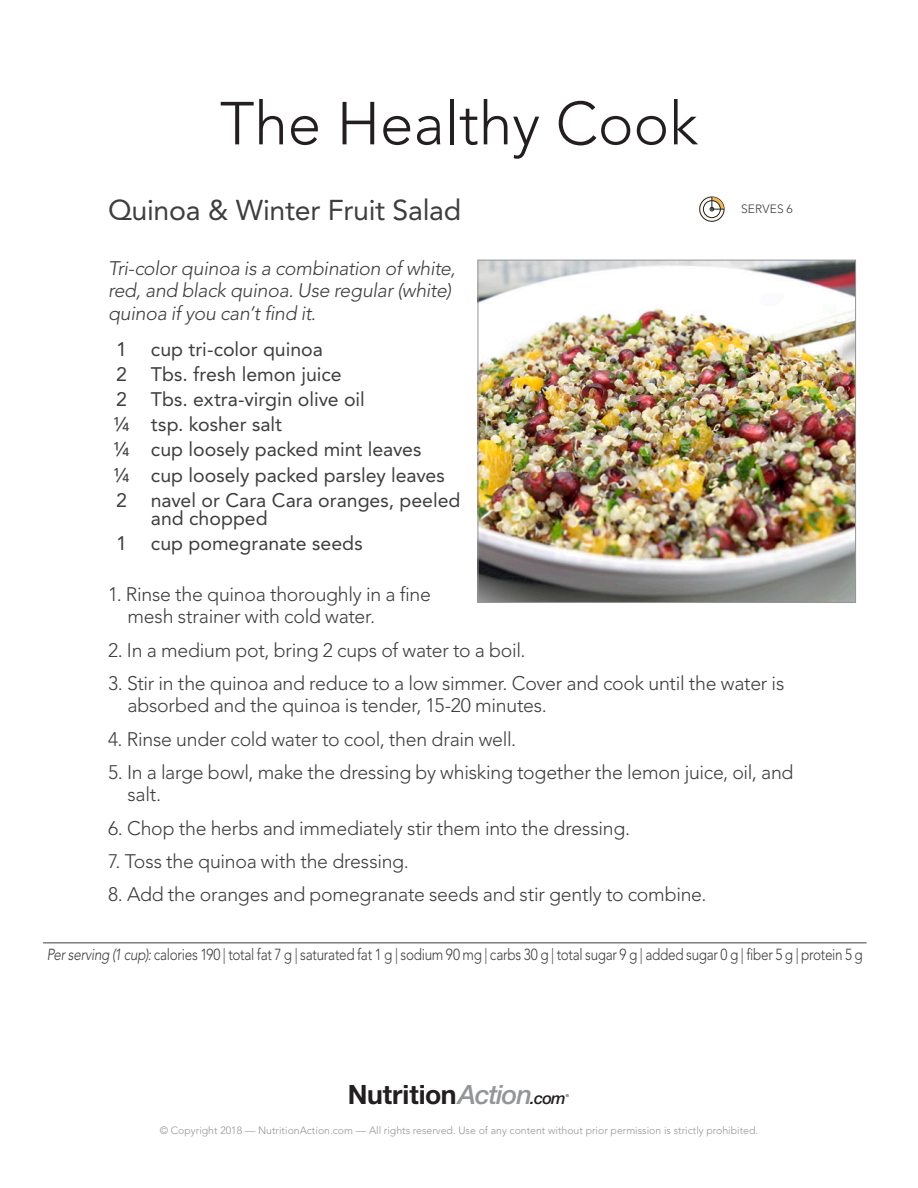
<style>
.page{position:relative;width:918px;height:1188px;background:#fff}
.page>*{position:absolute;margin:0;border:0;box-sizing:border-box;transform-origin:0 0}
.t1{font:300 60px "Avenir LT Std";color:#231f20}
.t2{font:28.5px "Avenir LT Std";letter-spacing:-.01em;color:#3e3e3f}
.t3{font:700 26.7px "Helvetica Neue LT Std";color:#231f20}
.t4{font:300 19.5px/22.5px "Avenir LT Std";letter-spacing:-.015em;color:#3e3e3f}
.t5{font:19.5px/25.2px "Avenir LT Std";color:#3e3e3f}
.t6{font:italic 300 19.5px/22.5px "Avenir LT Std";letter-spacing:-.015em;color:#3e3e3f}
.t7{font:300 15.9px "Avenir LT Std";letter-spacing:-.02em;color:#3e3e3f;scale:.85 1}
.t8{font:300 12px "Avenir LT Std";letter-spacing:.015em;color:#3e3e3f}
.t9{font:300 10.5px "Avenir LT Std";color:#939598}
.t10{font:500 4.05px "Helvetica Neue LT Std";color:#231f20}
.s1{font-style:italic}
.s2{font-weight:500;font-style:italic;color:#939598}
.s3{font-weight:500;font-style:italic;font-size:16.5px}
</style>
<div class="page">
<svg style="left:700px;top:197px;width:24px;height:24px"></svg>
<div style="left:699px;top:197px;width:25px;height:25px;border:1px solid #231f20;border-radius:50%"></div>
<svg style="left:703px;top:201px;width:17px;height:17px"></svg>
<div style="left:703px;top:200px;width:18px;height:18px;border:1px solid #231f20;border-radius:50%"></div>
<svg style="left:710px;top:197px;width:14px;height:14px"></svg>
<hr style="left:43px;top:943px;width:824px;height:1px;background:#3e3e3f">
<img style="left:480px;top:262px;width:374px;height:339px">
<div style="left:478px;top:260px;width:378px;height:343px;border:1px solid #939598"></div>
<h1 class="t1" style="left:220px;top:88px;width:480px">The Healthy Cook</h1>
<h2 class="t2" style="left:108px;top:193px;width:355px">Quinoa &amp; Winter Fruit Salad</h2>
<p class="t8" style="left:741px;top:202px;width:53px">SERVES 6</p>
<p class="t6" style="left:108px;top:257px;width:349px">Tri-color quinoa is a combination of white, red, and black quinoa. Use regular (white) quinoa if you can’t find it.</p>
<p class="t5" style="left:113px;top:337px;width:349px">1 cup tri-color quinoa<br>2 Tbs. fresh lemon juice<br>2 Tbs. extra-virgin olive oil<br>¼ tsp. kosher salt<br>¼ cup loosely packed mint leaves<br>¼ cup loosely packed parsley leaves<br>2 navel or Cara Cara oranges, peeled</p>
<p class="t5" style="left:116px;top:505px;width:248px;text-indent:35px">and chopped<br>1 cup pomegranate seeds</p>
<p class="t4" style="left:128px;top:583px;width:305px;text-indent:-20px">1. Rinse the quinoa thoroughly in a fine mesh strainer with cold water.</p>
<p class="t4" style="left:108px;top:639px;width:419px">2. In a medium pot, bring 2 cups of water to a boil.</p>
<p class="t4" style="left:128px;top:672px;width:658px;text-indent:-20px">3. Stir in the quinoa and reduce to a low simmer. Cover and cook until the water is absorbed and the quinoa is tender, 15-20 minutes.</p>
<p class="t4" style="left:108px;top:728px;width:410px">4. Rinse under cold water to cool, then drain well.</p>
<p class="t4" style="left:128px;top:761px;width:668px;text-indent:-20px">5. In a large bowl, make the dressing by whisking together the lemon juice, oil, and salt.</p>
<p class="t4" style="left:108px;top:817px;width:524px">6. Chop the herbs and immediately stir them into the dressing.</p>
<p class="t4" style="left:108px;top:850px;width:302px">7. Toss the quinoa with the dressing.</p>
<p class="t4" style="left:108px;top:883px;width:600px">8. Add the oranges and pomegranate seeds and stir gently to combine.</p>
<p class="t7" style="left:47px;top:945px;width:962px"><span class="s1">Per serving (1 cup):</span> calories 190 | total fat 7 g | saturated fat 1 g | sodium 90 mg | carbs 30 g | total sugar 9 g | added sugar 0 g | fiber 5 g | protein 5 g</p>
<h3 class="t3" style="left:348px;top:1078px;width:220px">Nutrition<span class="s2">Action</span><span class="s3">.com</span></h3>
<p class="t10" style="left:566px;top:1094px;width:5px">®</p>
<p class="t9" style="left:160px;top:1125px;width:600px">© Copyright 2018 — NutritionAction.com — All rights reserved. Use of any content without prior permission is strictly prohibited.</p>
</div>
